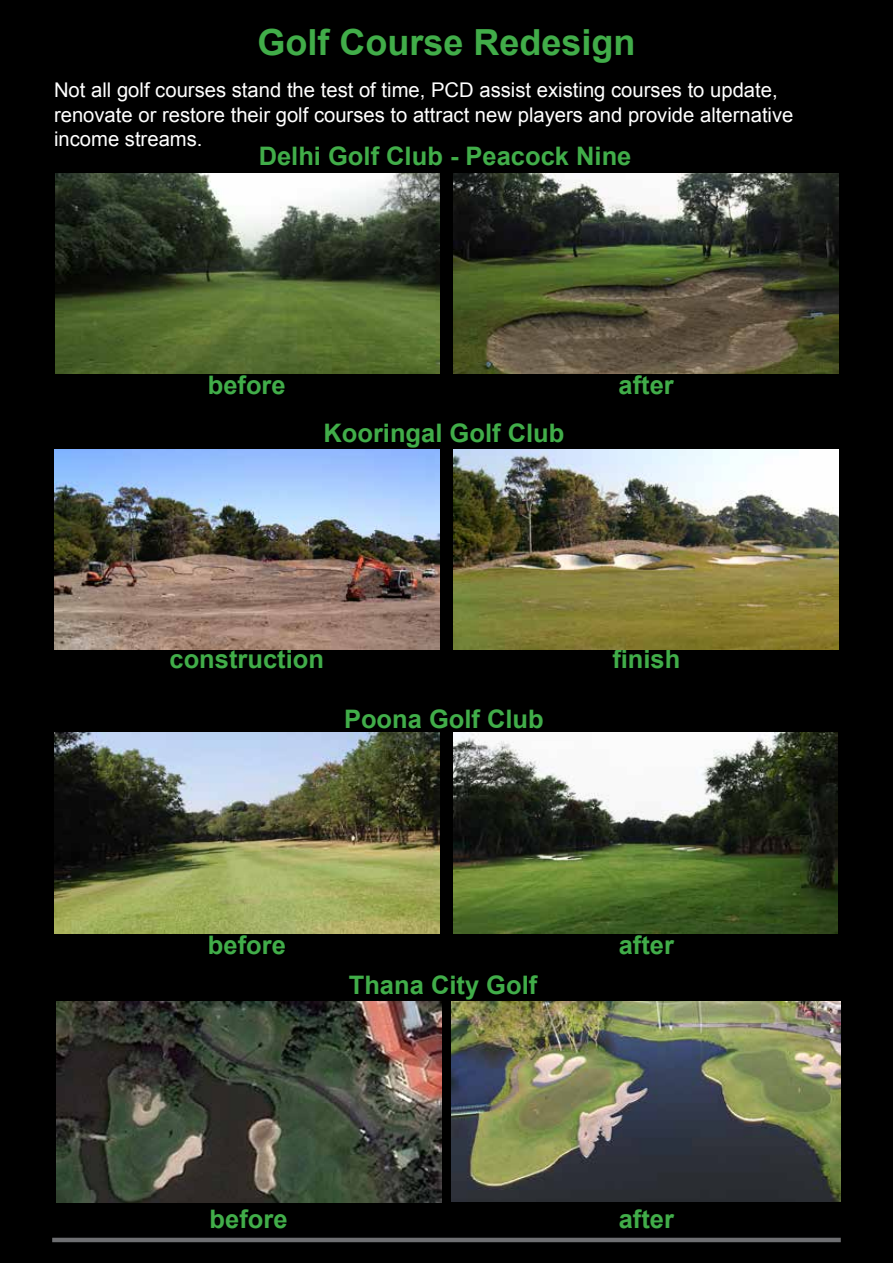
<style>
.page{position:relative;width:893px;height:1263px;background:#fff}
.page>*{position:absolute;margin:0;border:0;box-sizing:border-box;transform-origin:0 0}
.t1{font:700 36px "Arial";color:#41ad49}
.t2{font:700 25.5px "Arial";color:#41ad49}
.t3{font:20.25px/24.3px "Arial";color:#fff}
</style>
<div class="page">
<div style="left:1px;top:0;width:892px;height:1263px;background:#000"></div>
<svg style="left:0;top:0;width:1px;height:1263px"></svg>
<hr style="left:52px;top:1238px;width:789px;height:4px;background:#6d6e71">
<div style="left:256px;top:25px;width:53px;height:34px;background:#000"></div>
<div style="left:309px;top:28px;width:7px;height:29px;border:3px solid #000"></div>
<div style="left:315px;top:26px;width:151px;height:33px;background:#000"></div>
<div style="left:473px;top:26px;width:163px;height:40px;background:#000"></div>
<img style="left:54px;top:449px;width:385px;height:200px">
<img style="left:454px;top:449px;width:385px;height:200px">
<img style="left:55px;top:173px;width:385px;height:201px">
<img style="left:453px;top:173px;width:386px;height:201px">
<img style="left:454px;top:733px;width:383px;height:200px">
<img style="left:54px;top:733px;width:386px;height:200px">
<img style="left:56px;top:1001px;width:385px;height:201px">
<img style="left:452px;top:1001px;width:389px;height:200px">
<h1 class="t1" style="left:257px;top:18px;width:380px">Golf Course Redesign</h1>
<p class="t3" style="left:54px;top:78px;width:741px">Not all golf courses stand the test of time, PCD assist existing courses to update, renovate or restore their golf courses to attract new players and provide alternative income streams.</p>
<p class="t2" style="left:259px;top:139px;width:374px">Delhi Golf Club - Peacock Nine</p>
<p class="t2" style="left:208px;top:368px;width:79px">before</p>
<p class="t2" style="left:323px;top:416px;width:242px">Kooringal Golf Club</p>
<p class="t2" style="left:619px;top:368px;width:57px">after</p>
<p class="t2" style="left:170px;top:642px;width:156px">construction</p>
<p class="t2" style="left:612px;top:642px;width:70px">finish</p>
<p class="t2" style="left:344px;top:702px;width:201px">Poona Golf Club</p>
<p class="t2" style="left:208px;top:928px;width:79px">before</p>
<p class="t2" style="left:349px;top:968px;width:190px">Thana City Golf</p>
<p class="t2" style="left:619px;top:928px;width:57px">after</p>
<p class="t2" style="left:210px;top:1201px;width:79px">before</p>
<p class="t2" style="left:619px;top:1201px;width:57px">after</p>
</div>
